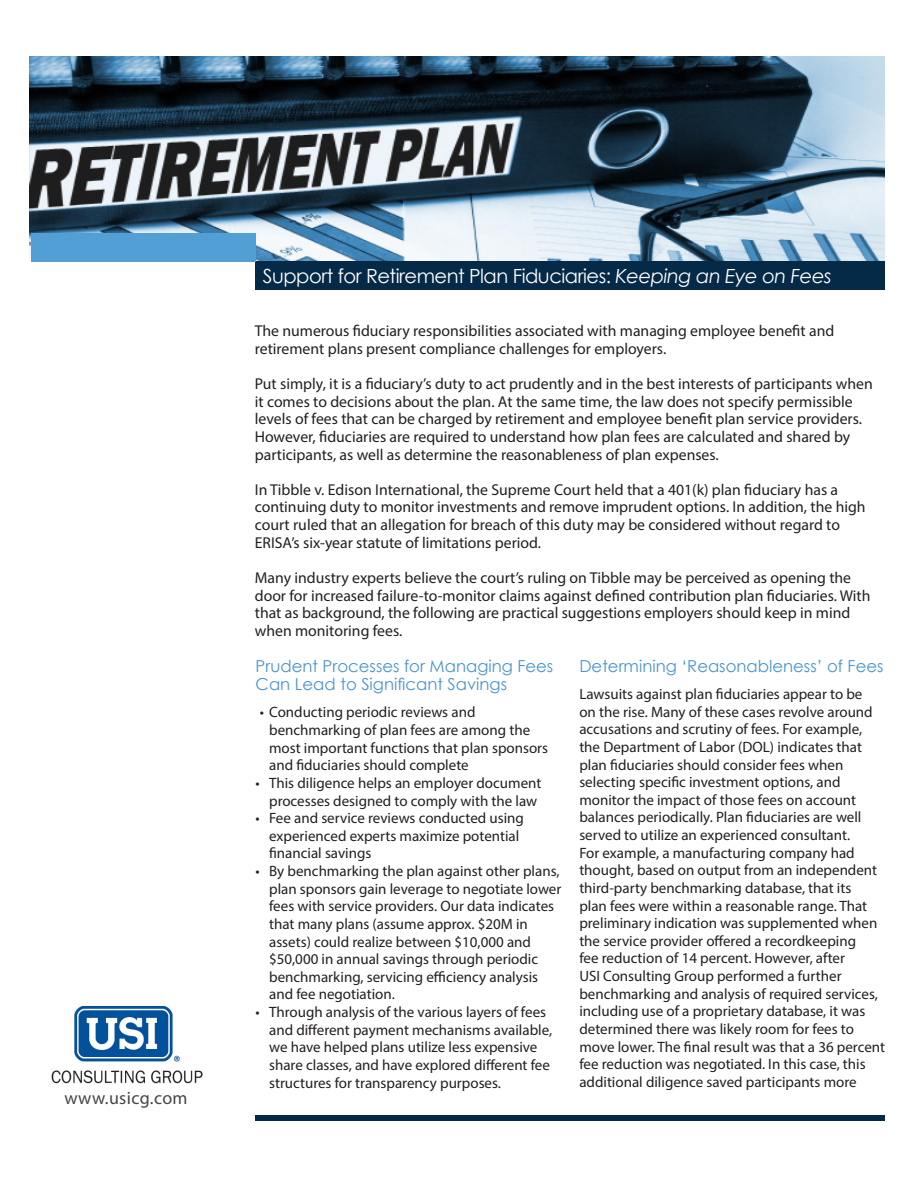
<style>
.page{position:relative;width:918px;height:1188px;background:#fff}
.page>*{position:absolute;margin:0;border:0;box-sizing:border-box;transform-origin:0 0}
.t1{font:19.5px "Century Gothic";letter-spacing:-.025em;color:#fff}
.t2{font:18px "Myriad Pro";letter-spacing:.02em;color:#454647}
.t3{font:16.5px/18px "Century Gothic";color:#4995d0}
.t4{font:15.75px/17.7px "Myriad Pro";color:#231f20}
.t5{font:15px/17.7px "Myriad Pro";color:#231f20}
.s1{font-style:italic}
</style>
<div class="page">
<img style="left:30px;top:56px;width:854px;height:205px">
<div style="left:255px;top:261px;width:629px;height:28px;background:#042a47"></div>
<img style="left:52px;top:1007px;width:150px;height:77px">
<div style="left:31px;top:233px;width:225px;height:28px;background:#529fd6"></div>
<div style="left:256px;top:1116px;width:629px;height:5px;background:#042a47"></div>
<p class="t2" style="left:64px;top:1086px;width:125px">www.usicg.com</p>
<p class="t1" style="left:263px;top:262px;width:570px">Support for Retirement Plan Fiduciaries: <span class="s1">Keeping an Eye on Fees</span></p>
<p class="t4" style="left:255px;top:322px;width:581px">The numerous fiduciary responsibilities associated with managing employee benefit and retirement plans present compliance challenges for employers.</p>
<p class="t4" style="left:255px;top:375px;width:620px">Put simply, it is a fiduciary’s duty to act prudently and in the best interests of participants when it comes to decisions about the plan. At the same time, the law does not specify permissible levels of fees that can be charged by retirement and employee benefit plan service providers.<br>However, fiduciaries are required to understand how plan fees are calculated and shared by participants, as well as determine the reasonableness of plan expenses.</p>
<p class="t4" style="left:255px;top:480px;width:612px">In Tibble v. Edison International, the Supreme Court held that a 401(k) plan fiduciary has a continuing duty to monitor investments and remove imprudent options. In addition, the high court ruled that an allegation for breach of this duty may be considered without regard to ERISA’s six-year statute of limitations period.</p>
<p class="t4" style="left:255px;top:569px;width:617px">Many industry experts believe the court’s ruling on Tibble may be perceived as opening the door for increased failure-to-monitor claims against defined contribution plan fiduciaries. With that as background, the following are practical suggestions employers should keep in mind when monitoring fees.</p>
<p class="t3" style="left:256px;top:657px;width:299px">Prudent Processes for Managing Fees<br>Can Lead to Significant Savings</p>
<p class="t5" style="left:269px;top:703px;width:280px;text-indent:-9px">• Conducting periodic reviews and benchmarking of plan fees are among the most important functions that plan sponsors and fiduciaries should complete</p>
<p class="t5" style="left:256px;top:774px;width:287px;text-align:right">• This diligence helps an employer document processes designed to comply with the law</p>
<p class="t5" style="left:269px;top:809px;width:256px;text-indent:-14px">• Fee and service reviews conducted using experienced experts maximize potential financial savings</p>
<p class="t5" style="left:269px;top:862px;width:294px;text-indent:-14px">• By benchmarking the plan against other plans, plan sponsors gain leverage to negotiate lower fees with service providers. Our data indicates that many plans (assume approx. $20M in assets) could realize between $10,000 and $50,000 in annual savings through periodic benchmarking, servicing efficiency analysis and fee negotiation.</p>
<p class="t5" style="left:269px;top:1003px;width:285px;text-indent:-14px">• Through analysis of the various layers of fees and different payment mechanisms available, we have helped plans utilize less expensive share classes, and have explored different fee structures for transparency purposes.</p>
<p class="t3" style="left:579px;top:657px;width:306px">Determining ‘Reasonableness’ of Fees</p>
<p class="t5" style="left:579px;top:685px;width:307px">Lawsuits against plan fiduciaries appear to be<br>on the rise. Many of these cases revolve around accusations and scrutiny of fees. For example, the Department of Labor (DOL) indicates that plan fiduciaries should consider fees when selecting specific investment options, and monitor the impact of those fees on account balances periodically. Plan fiduciaries are well served to utilize an experienced consultant.<br>For example, a manufacturing company had thought, based on output from an independent third-party benchmarking database, that its<br>plan fees were within a reasonable range. That preliminary indication was supplemented when the service provider offered a recordkeeping<br>fee reduction of 14 percent. However, after<br>USI Consulting Group performed a further benchmarking and analysis of required services, including use of a proprietary database, it was determined there was likely room for fees to move lower. The final result was that a 36 percent fee reduction was negotiated. In this case, this additional diligence saved participants more</p>
</div>
